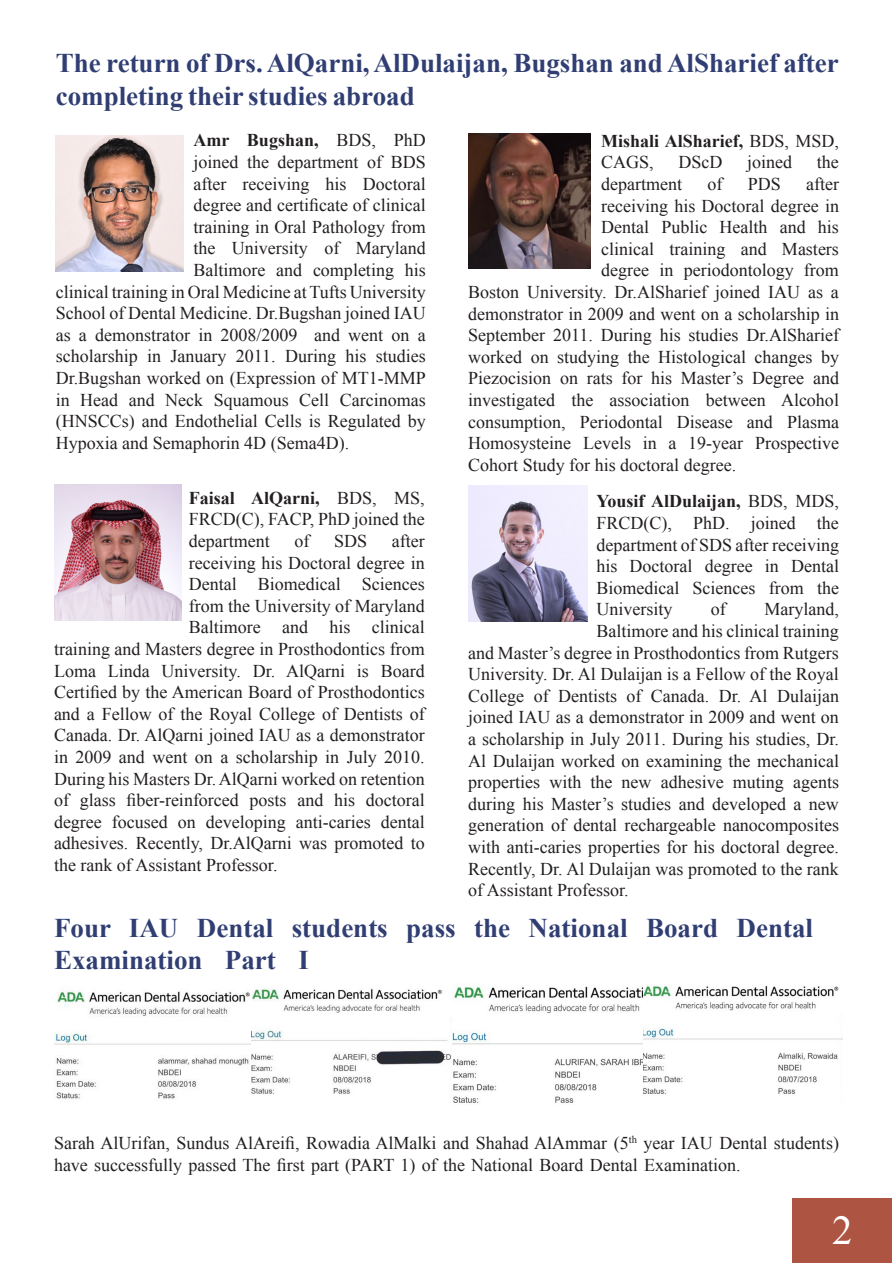
<style>
.page{position:relative;width:893px;height:1263px;background:#fff}
.page>*{position:absolute;margin:0;border:0;box-sizing:border-box;transform-origin:0 0}
.t1{font:40.95px "Times New Roman";color:#fff}
.t2{font:700 27px/32.4px "Times New Roman";color:#303e73}
.t3{font:18px/21.6px "Times New Roman";color:#231f20;text-align:justify}
.t4{font:700 18px/21.6px "Times New Roman";color:#231f20}
.s1{font-weight:400}
.s2{font-weight:700}
</style>
<div class="page">
<div style="left:792px;top:1198px;width:100px;height:64px;background:#ad5542"></div>
<img style="left:468px;top:486px;width:119px;height:136px">
<img style="left:54px;top:485px;width:128px;height:136px">
<img style="left:56px;top:136px;width:127px;height:135px">
<img style="left:468px;top:134px;width:122px;height:135px">
<img style="left:54px;top:988px;width:397px;height:111px">
<img style="left:642px;top:985px;width:200px;height:109px">
<img style="left:451px;top:986px;width:191px;height:117px">
<p class="t2" style="left:56px;top:46px;width:785px">The return of Drs. AlQarni, AlDulaijan, Bugshan and AlSharief after completing their studies abroad</p>
<p class="t4" style="left:193px;top:129px;width:234px">Amr Bugshan, <span class="s1">BDS, PhD</span></p>
<p class="t3" style="left:193px;top:151px;width:234px">joined the department of BDS</p>
<p class="t3" style="left:193px;top:173px;width:234px">after receiving his Doctoral</p>
<p class="t3" style="left:193px;top:194px;width:234px">degree and certificate of clinical</p>
<p class="t3" style="left:193px;top:216px;width:234px">training in Oral Pathology from</p>
<p class="t3" style="left:193px;top:237px;width:234px">the University of Maryland</p>
<p class="t3" style="left:193px;top:259px;width:234px">Baltimore and completing his</p>
<p class="t3" style="left:56px;top:281px;width:372px">clinical training in Oral Medicine at Tufts University</p>
<p class="t3" style="left:56px;top:302px;width:372px">School of Dental Medicine. Dr.Bugshan joined IAU</p>
<p class="t3" style="left:56px;top:324px;width:372px">as a demonstrator in 2008/2009 and went on a</p>
<p class="t3" style="left:56px;top:345px;width:372px">scholarship in January 2011. During his studies</p>
<p class="t3" style="left:56px;top:367px;width:372px">Dr.Bugshan worked on (Expression of MT1-MMP</p>
<p class="t3" style="left:56px;top:389px;width:372px">in Head and Neck Squamous Cell Carcinomas</p>
<p class="t3" style="left:56px;top:410px;width:372px">(HNSCCs) and Endothelial Cells is Regulated by</p>
<p class="t3" style="left:56px;top:432px;width:295px">Hypoxia and Semaphorin 4D (Sema4D).</p>
<p class="t3" style="left:189px;top:487px;width:237px"><span class="s2">Faisal AlQarni,</span> BDS, MS, FRCD(C), FACP, PhD joined the department</p>
<p class="t3" style="left:294px;top:530px;width:16px">of</p>
<p class="t3" style="left:334px;top:530px;width:35px">SDS</p>
<p class="t3" style="left:392px;top:530px;width:34px">after</p>
<p class="t3" style="left:189px;top:551px;width:237px">receiving his Doctoral degree in</p>
<p class="t3" style="left:189px;top:573px;width:237px">Dental Biomedical Sciences</p>
<p class="t3" style="left:189px;top:595px;width:237px">from the University of Maryland</p>
<p class="t3" style="left:189px;top:616px;width:237px">Baltimore and his clinical</p>
<p class="t3" style="left:54px;top:638px;width:372px">training and Masters degree in Prosthodontics from</p>
<p class="t3" style="left:54px;top:659px;width:372px">Loma Linda University. Dr. AlQarni is Board</p>
<p class="t3" style="left:54px;top:681px;width:372px">Certified by the American Board of Prosthodontics</p>
<p class="t3" style="left:54px;top:703px;width:372px">and a Fellow of the Royal College of Dentists of</p>
<p class="t3" style="left:54px;top:724px;width:372px">Canada. Dr. AlQarni joined IAU as a demonstrator</p>
<p class="t3" style="left:54px;top:746px;width:372px">in 2009 and went on a scholarship in July 2010.</p>
<p class="t3" style="left:54px;top:767px;width:372px">During his Masters Dr. AlQarni worked on retention</p>
<p class="t3" style="left:54px;top:789px;width:372px">of glass fiber-reinforced posts and his doctoral</p>
<p class="t3" style="left:54px;top:811px;width:372px">degree focused on developing anti-caries dental</p>
<p class="t3" style="left:54px;top:832px;width:372px">adhesives. Recently, Dr.AlQarni was promoted to</p>
<p class="t3" style="left:54px;top:854px;width:225px">the rank of Assistant Professor.</p>
<p class="t4" style="left:601px;top:129px;width:239px">Mishali AlSharief, <span class="s1">BDS, MSD,<br>CAGS,</span></p>
<p class="t3" style="left:678px;top:151px;width:45px">DScD</p>
<p class="t3" style="left:747px;top:151px;width:46px">joined</p>
<p class="t3" style="left:817px;top:151px;width:23px">the</p>
<p class="t3" style="left:601px;top:173px;width:82px">department</p>
<p class="t3" style="left:707px;top:173px;width:16px">of</p>
<p class="t3" style="left:748px;top:173px;width:35px">PDS</p>
<p class="t3" style="left:806px;top:173px;width:34px">after</p>
<p class="t3" style="left:601px;top:194px;width:239px">receiving his Doctoral degree in</p>
<p class="t3" style="left:601px;top:216px;width:239px">Dental Public Health and his</p>
<p class="t3" style="left:601px;top:238px;width:239px">clinical training and Masters</p>
<p class="t3" style="left:601px;top:259px;width:239px">degree in periodontology from</p>
<p class="t3" style="left:468px;top:281px;width:372px">Boston University. Dr.AlSharief joined IAU as a</p>
<p class="t3" style="left:468px;top:302px;width:372px">demonstrator in 2009 and went on a scholarship in</p>
<p class="t3" style="left:468px;top:324px;width:372px">September 2011. During his studies Dr.AlSharief</p>
<p class="t3" style="left:468px;top:346px;width:372px">worked on studying the Histological changes by</p>
<p class="t3" style="left:468px;top:367px;width:372px">Piezocision on rats for his Master’s Degree and</p>
<p class="t3" style="left:468px;top:389px;width:372px">investigated the association between Alcohol</p>
<p class="t3" style="left:468px;top:410px;width:372px">consumption, Periodontal Disease and Plasma</p>
<p class="t3" style="left:468px;top:432px;width:372px">Homosysteine Levels in a 19-year Prospective</p>
<p class="t3" style="left:468px;top:454px;width:269px">Cohort Study for his doctoral degree.</p>
<p class="t3" style="left:596px;top:490px;width:244px"><span class="s2">Yousif AlDulaijan,</span> BDS, MDS, FRCD(C), PhD. joined the department of SDS after receiving his Doctoral degree in Dental Biomedical Sciences from the University</p>
<p class="t3" style="left:711px;top:598px;width:16px">of</p>
<p class="t3" style="left:764px;top:598px;width:76px">Maryland,</p>
<p class="t3" style="left:596px;top:620px;width:244px">Baltimore and his clinical training</p>
<p class="t3" style="left:468px;top:641px;width:372px">and Master’s degree in Prosthodontics from Rutgers</p>
<p class="t3" style="left:468px;top:663px;width:372px">University. Dr. Al Dulaijan is a Fellow of the Royal</p>
<p class="t3" style="left:468px;top:685px;width:372px">College of Dentists of Canada. Dr. Al Dulaijan</p>
<p class="t3" style="left:468px;top:706px;width:372px">joined IAU as a demonstrator in 2009 and went on</p>
<p class="t3" style="left:468px;top:728px;width:372px">a scholarship in July 2011. During his studies, Dr.</p>
<p class="t3" style="left:468px;top:749px;width:372px">Al Dulaijan worked on examining the mechanical</p>
<p class="t3" style="left:468px;top:771px;width:372px">properties with the new adhesive muting agents</p>
<p class="t3" style="left:468px;top:793px;width:372px">during his Master’s studies and developed a new</p>
<p class="t3" style="left:468px;top:814px;width:372px">generation of dental rechargeable nanocomposites</p>
<p class="t3" style="left:468px;top:836px;width:372px">with anti-caries properties for his doctoral degree.</p>
<p class="t3" style="left:468px;top:857px;width:372px">Recently, Dr. Al Dulaijan was promoted to the rank</p>
<p class="t3" style="left:468px;top:879px;width:162px">of Assistant Professor.</p>
<p class="t2" style="left:54px;top:911px;width:760px">Four IAU Dental students pass the National Board Dental<br>Examination Part I</p>
<p class="t3" style="left:54px;top:1132px;width:786px">Sarah AlUrifan, Sundus AlAreifi, Rowadia AlMalki and Shahad AlAmmar (5<sup>th</sup> year IAU Dental students) have successfully passed The first part (PART 1) of the National Board Dental Examination.</p>
<h1 class="t1" style="left:832px;top:1203px;width:22px">2</h1>
</div>
